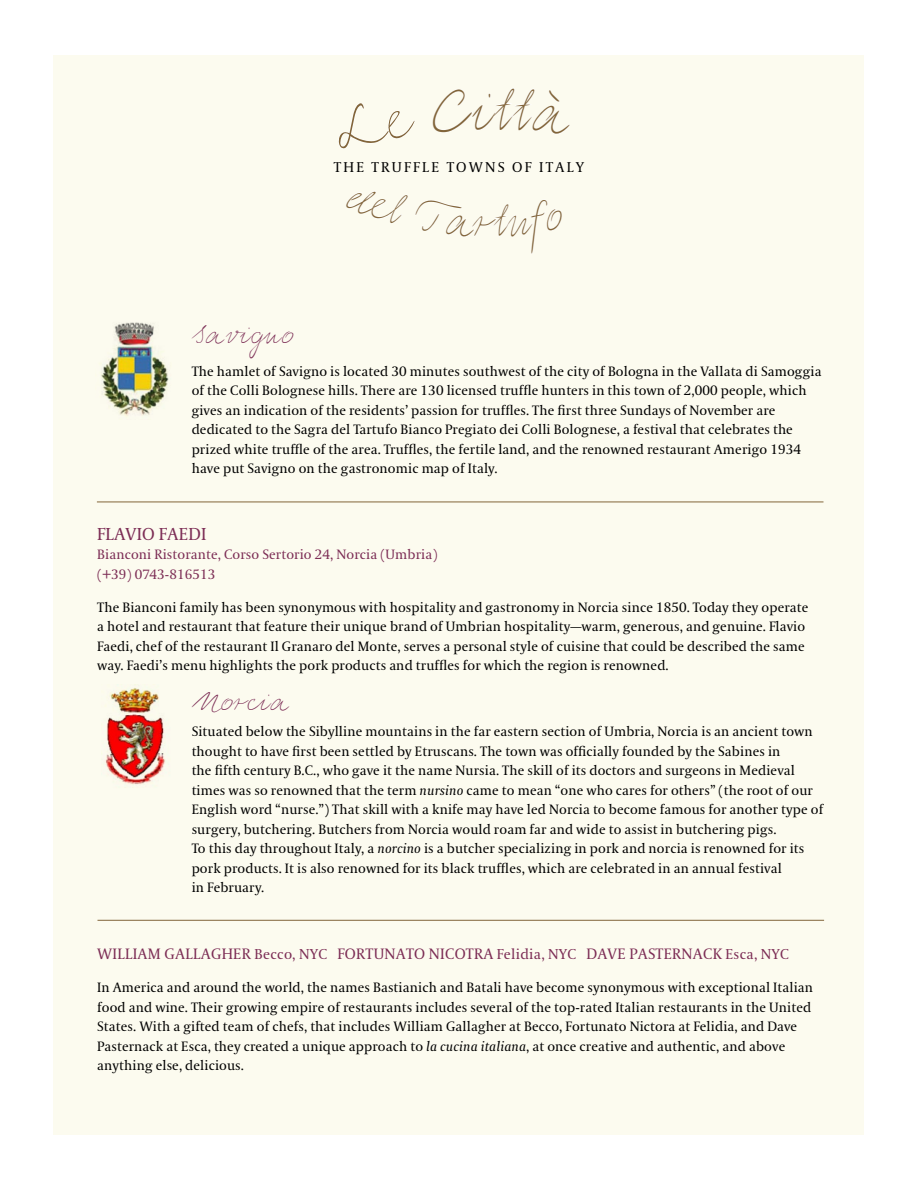
<style>
.page{position:relative;width:918px;height:1188px;background:#fff}
.page>*{position:absolute;margin:0;border:0;box-sizing:border-box;transform-origin:0 0}
.t1{font:51.9px "Elisa LT";color:#82653a;scale:.85 1}
.t2{font:22.5px "Elisa LT";letter-spacing:-.02em;color:#7c2d55}
.t3{font:17.25px "Coranto";color:#7c2d55}
.t4{font:15px "Coranto";letter-spacing:.02em;color:#7c2d55}
.t5{font:14.25px "Coranto";letter-spacing:.02em;color:#7c2d55}
.t6{font:14.1px "Coranto";letter-spacing:.16em;color:#000}
.t7{font:13.5px/19.5px "Coranto";letter-spacing:.01em;color:#000}
.t8{font:13.5px/19.5px "Coranto";letter-spacing:.01em;color:#7c2d55}
.s1{font-style:italic}
.s2{font-size:15px}
</style>
<div class="page">
<div style="left:54px;top:55px;width:810px;height:1080px;background:#fcfbef"></div>
<hr style="left:97px;top:502px;width:727px;height:1px;background:#82653a">
<img style="left:105px;top:687px;width:61px;height:98px">
<img style="left:101px;top:322px;width:68px;height:95px">
<hr style="left:97px;top:920px;width:727px;height:1px;background:#82653a">
<svg style="left:339px;top:103px;width:76px;height:46px"></svg>
<svg style="left:433px;top:88px;width:137px;height:46px"></svg>
<svg style="left:346px;top:191px;width:216px;height:63px"></svg>
<h1 class="t1" style="left:494px;top:81px;width:26px">t</h1>
<p class="t6" style="left:334px;top:159px;width:21px">The</p>
<p class="t6" style="left:372px;top:159px;width:21px">Truff</p>
<p class="t6" style="left:422px;top:159px;width:47px">le Towns</p>
<p class="t6" style="left:512px;top:159px;width:72px">of Italy</p>
<h2 class="t2" style="left:192px;top:322px;width:103px">Savigno</h2>
<p class="t7" style="left:192px;top:362px;width:631px">The hamlet of Savigno is located 30 minutes southwest of the city of Bologna in the Vallata di Samoggia of the Colli Bolognese hills. There are 130 licensed truffle hunters in this town of 2,000 people, which gives an indication of the residents’ passion for truffles. The first three Sundays of November are dedicated to the Sagra del Tartufo Bianco Pregiato dei Colli Bolognese, a festival that celebrates the prized white truffle of the area. Truffles, the fertile land, and the renowned restaurant Amerigo 1934 have put Savigno on the gastronomic map of Italy.</p>
<p class="t3" style="left:97px;top:523px;width:29px">Flavio</p>
<p class="t3" style="left:159px;top:523px;width:20px">Faedi</p>
<p class="t8" style="left:97px;top:545px;width:342px">Bianconi Ristorante, Corso Sertorio 24, Norcia (Umbria) (+39) 0743-816513</p>
<p class="t7" style="left:97px;top:598px;width:713px">The Bianconi family has been synonymous with hospitality and gastronomy in Norcia since 1850. Today they operate a hotel and restaurant that feature their unique brand of Umbrian hospitality—warm, generous, and genuine. Flavio Faedi, chef of the restaurant Il Granaro del Monte, serves a personal style of cuisine that could be described the same way. Faedi’s menu highlights the pork products and truffles for which the region is renowned.</p>
<h2 class="t2" style="left:192px;top:689px;width:99px">Norcia</h2>
<p class="t7" style="left:192px;top:722px;width:633px">Situated below the Sibylline mountains in the far eastern section of Umbria, Norcia is an ancient town thought to have first been settled by Etruscans. The town was officially founded by the Sabines in<br>the fifth century B.C., who gave it the name Nursia. The skill of its doctors and surgeons in Medieval times was so renowned that the term <span class="s1">nursino</span> came to mean “one who cares for others” (the root of our English word “nurse.”) That skill with a knife may have led Norcia to become famous for another type of surgery, butchering. Butchers from Norcia would roam far and wide to assist in butchering pigs.<br>To this day throughout Italy, a <span class="s1">norcino</span> is a butcher specializing in pork and norcia is renowned for its pork products. It is also renowned for its black truffles, which are celebrated in an annual festival<br>in February.</p>
<p class="t4" style="left:97px;top:945px;width:46px">William</p>
<p class="t4" style="left:165px;top:945px;width:48px">Gallagher</p>
<p class="t5" style="left:255px;top:946px;width:102px">Becco, NYC <span class="s2">Fortunato</span></p>
<p class="t4" style="left:429px;top:945px;width:22px">Nicotra</p>
<p class="t5" style="left:497px;top:946px;width:111px">Felidia, NYC <span class="s2">Dave</span></p>
<p class="t4" style="left:629px;top:945px;width:19px">Pasternac</p>
<p class="t5" style="left:713px;top:946px;width:78px"><span class="s2">k</span> Esca, NYC</p>
<p class="t7" style="left:97px;top:978px;width:717px">In America and around the world, the names Bastianich and Batali have become synonymous with exceptional Italian food and wine. Their growing empire of restaurants includes several of the top-rated Italian restaurants in the United States. With a gifted team of chefs, that includes William Gallagher at Becco, Fortunato Nictora at Felidia, and Dave Pasternack at Esca, they created a unique approach to <span class="s1">la cucina italiana</span>, at once creative and authentic, and above anything else, delicious.</p>
</div>
